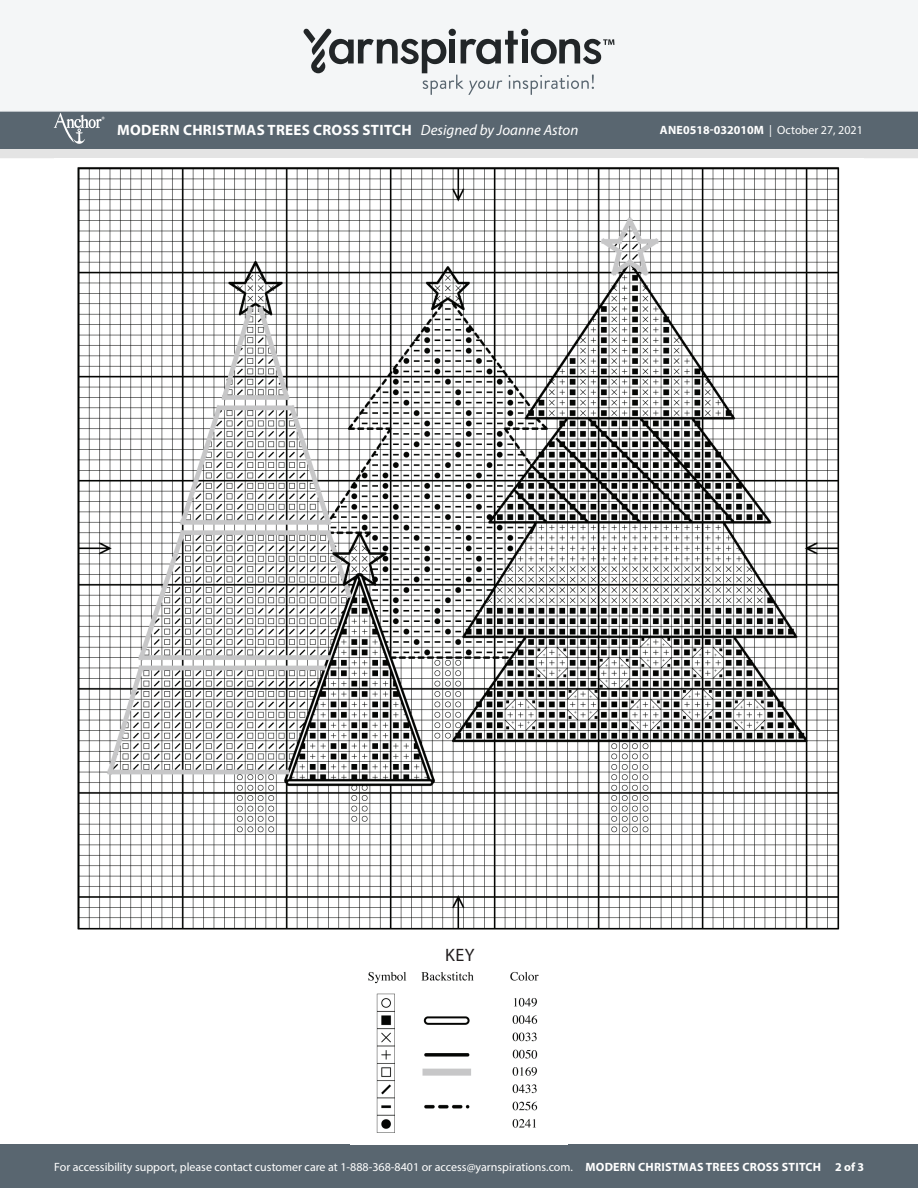
<style>
.page{position:relative;width:918px;height:1188px;background:#fff}
.page>*{position:absolute;margin:0;border:0;box-sizing:border-box;transform-origin:0 0}
.Diagram___Schematic{font:18px "Myriad Pro";color:#231f20}
.t1{font:700 15px "Myriad Pro";letter-spacing:.02em;color:#fff}
.t2{font:12px "Myriad Pro";color:#fff}
.t3{font:700 12px "Myriad Pro";color:#fff}
.t4{font:500 6px "Avenir Next LT Pro";color:#fff}
.s1{font-weight:400;font-style:italic}
.s2{font-weight:400}
.s3{font-weight:700}
</style>
<div class="page">
<div style="left:0;top:1145px;width:918px;height:43px;background:#596670"></div>
<div style="left:0;top:148px;width:918px;height:10px;background:#e4e4e4"></div>
<div style="left:0;top:111px;width:918px;height:38px;background:#596670"></div>
<div style="left:0;top:0;width:918px;height:112px;background:#f4f6f7;border:2px solid #f4f6f7"></div>
<svg style="left:303px;top:29px;width:311px;height:66px"></svg>
<svg style="left:54px;top:113px;width:48px;height:31px"></svg>
<img style="left:77px;top:167px;width:763px;height:763px">
<img style="left:368px;top:971px;width:171px;height:162px">
<p class="t4" style="left:101px;top:116px;width:5px">®</p>
<p class="t1" style="left:117px;top:120px;width:463px">MODERN CHRISTMAS TREES CROSS STITCH <span class="s1">Designed by Joanne Aston</span></p>
<p class="t3" style="left:660px;top:123px;width:204px">ANE0518-032010M <span class="s2">| October 27, 2021</span></p>
<p class="Diagram___Schematic" style="left:445px;top:944px;width:31px">KEY</p>
<p class="t2" style="left:54px;top:1159px;width:811px">For accessibility support, please contact customer care at 1-888-368-8401 or access@yarnspirations.com. <span class="s3">MODERN CHRISTMAS TREES CROSS STITCH 2 of 3</span></p>
</div>
